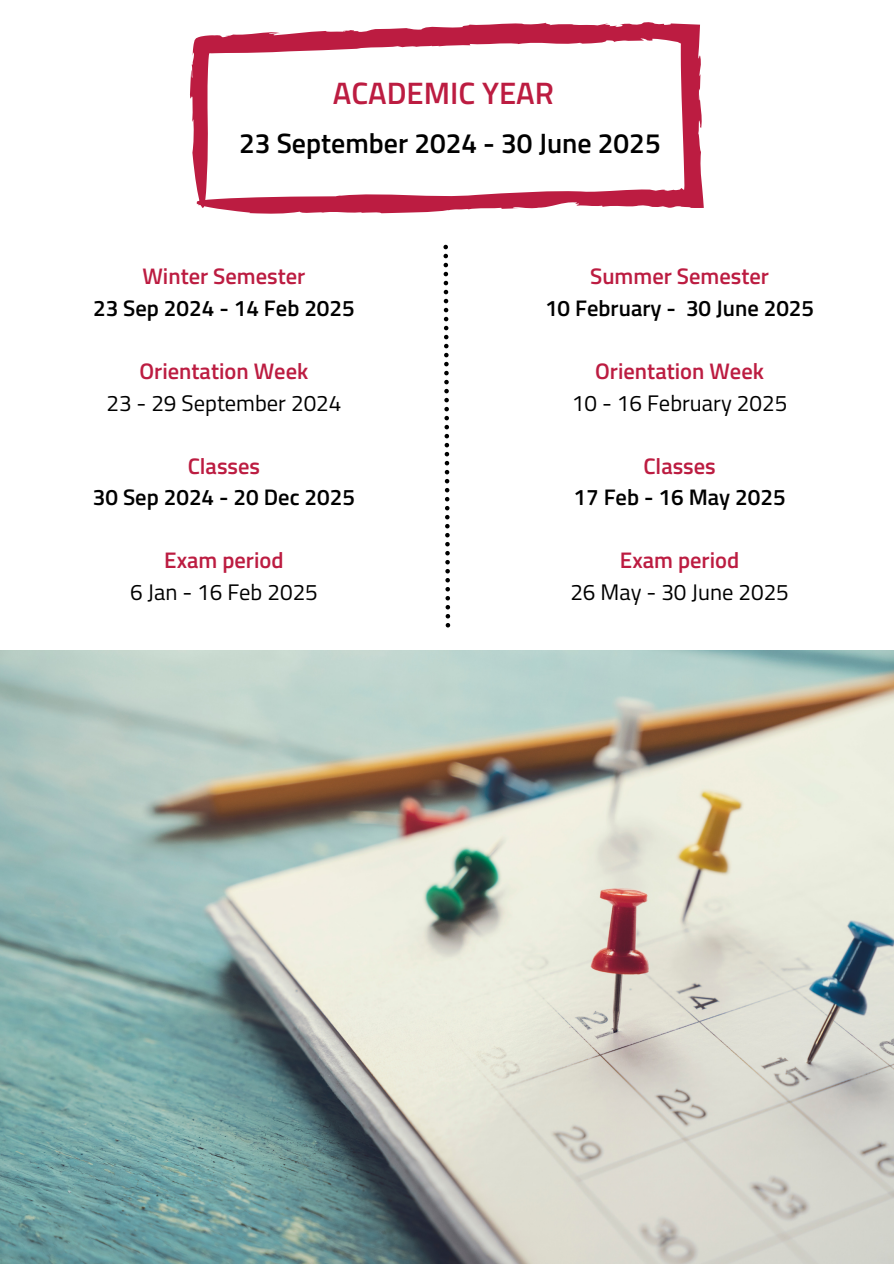
<style>
.page{position:relative;width:894px;height:1264px;background:#fff}
.page>*{position:absolute;margin:0;border:0;box-sizing:border-box;transform-origin:0 0}
.t1{font:600 31.05px "Titillium Web";color:#bc1c41}
.t2{font:600 28.05px "Titillium Web";color:#000}
.t3{font:600 22.5px/31.5px "Titillium Web";color:#000;text-align:center}
.t4{font:22.5px "Titillium Web";color:#000}
.t5{font:600 22.5px "Titillium Web";color:#bc1c41}
.s1{color:#bc1c41}
</style>
<div class="page">
<svg style="left:443px;top:245px;width:7px;height:382px"></svg>
<img style="left:0;top:650px;width:893px;height:613px">
<svg style="left:190px;top:22px;width:513px;height:192px"></svg>
<h1 class="t1" style="left:332px;top:69px;width:223px">ACADEMIC YEAR</h1>
<h1 class="t2" style="left:239px;top:121px;width:423px">23 September 2024 - 30 June 2025</h1>
<h2 class="t3" style="left:93px;top:260px;width:263px"><span class="s1">Winter Semester<br></span>23 Sep 2024 - 14 Feb 2025</h2>
<p class="t5" style="left:139px;top:353px;width:170px">Orientation Week</p>
<p class="t4" style="left:106px;top:385px;width:236px">23 - 29 September 2024</p>
<h2 class="t3" style="left:93px;top:449px;width:263px"><span class="s1">Classes<br></span>30 Sep 2024 - 20 Dec 2025</h2>
<p class="t5" style="left:164px;top:542px;width:121px">Exam period</p>
<p class="t4" style="left:130px;top:574px;width:189px">6 Jan - 16 Feb 2025</p>
<h2 class="t3" style="left:545px;top:260px;width:270px"><span class="s1">Summer Semester<br></span>10 February - 30 June 2025</h2>
<p class="t5" style="left:595px;top:353px;width:170px">Orientation Week</p>
<p class="t4" style="left:571px;top:385px;width:217px">10 - 16 February 2025</p>
<h2 class="t3" style="left:573px;top:449px;width:214px"><span class="s1">Classes<br></span>17 Feb - 16 May 2025</h2>
<p class="t5" style="left:619px;top:542px;width:121px">Exam period</p>
<p class="t4" style="left:570px;top:574px;width:220px">26 May - 30 June 2025</p>
</div>
